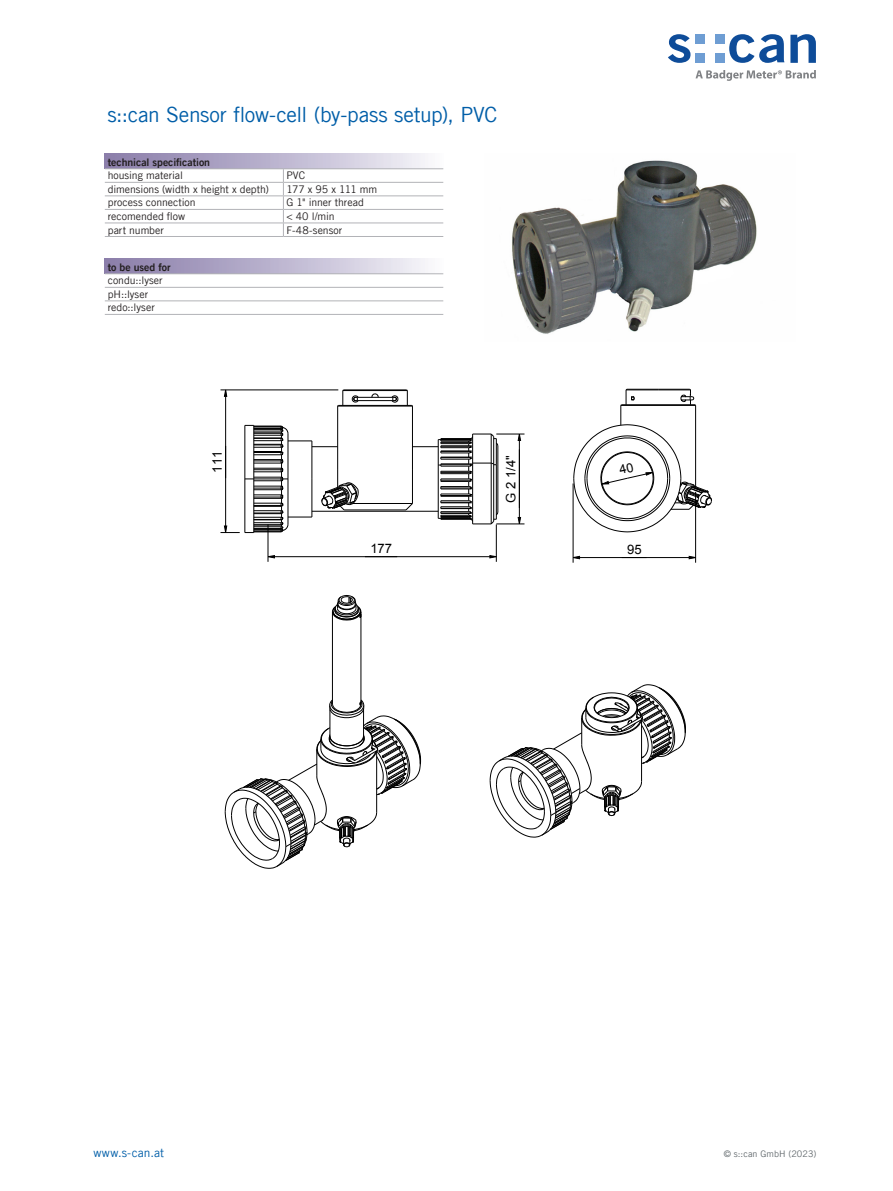
<style>
.page{position:relative;width:893px;height:1191px;background:#fff}
.page>*{position:absolute;margin:0;border:0;box-sizing:border-box;transform-origin:0 0}
.Produkttitel_Zubehör{font:21px "Trade Gothic LT Com";letter-spacing:-.015em;color:#015ea8}
.Masszeichnung{font:13.05px "Arial";color:#000}
.t1{font:12px "Trade Gothic LT Com";letter-spacing:.01em;color:#015ea8}
.Tabelle{font:10.5px "Trade Gothic LT Com";color:#231f20}
.Tabelle_Header{font:10.5px "Trade Gothic LT Com Bd 2";color:#231f20}
.Tabelle-2{font:10.5px "Trade Gothic LT Com";letter-spacing:-.035em;color:#231f20}
.t2{font:9px "Trade Gothic LT Com";letter-spacing:.01em;color:#62696d}
</style>
<div class="page">
<svg style="left:695px;top:70px;width:121px;height:11px"></svg>
<svg style="left:668px;top:34px;width:22px;height:29px"></svg>
<svg style="left:729px;top:34px;width:55px;height:29px"></svg>
<svg style="left:790px;top:34px;width:26px;height:29px"></svg>
<div style="left:695px;top:34px;width:10px;height:10px;background:#6e9dd3"></div>
<div style="left:715px;top:34px;width:9px;height:10px;background:#6e9dd3"></div>
<div style="left:695px;top:53px;width:10px;height:10px;background:#6e9dd3"></div>
<div style="left:715px;top:53px;width:9px;height:10px;background:#6e9dd3"></div>
<div style="left:105px;top:153px;width:338px;height:16px;background:linear-gradient(to right,#8678a7,#f6f5fa)"></div>
<hr style="left:105px;top:168px;width:178px;height:1px;background:#b2b3b7">
<hr style="left:283px;top:168px;width:160px;height:1px;background:#b2b3b7">
<hr style="left:105px;top:182px;width:178px;height:1px;background:#b2b3b7">
<hr style="left:283px;top:182px;width:160px;height:1px;background:#b2b3b7">
<hr style="left:105px;top:195px;width:178px;height:1px;background:#b2b3b7">
<hr style="left:283px;top:195px;width:160px;height:1px;background:#b2b3b7">
<hr style="left:105px;top:209px;width:178px;height:1px;background:#b2b3b7">
<hr style="left:283px;top:209px;width:160px;height:1px;background:#b2b3b7">
<hr style="left:105px;top:222px;width:178px;height:1px;background:#b2b3b7">
<hr style="left:283px;top:222px;width:160px;height:1px;background:#b2b3b7">
<svg style="left:283px;top:169px;width:1px;height:67px"></svg>
<hr style="left:105px;top:236px;width:178px;height:1px;background:#b2b3b7">
<hr style="left:283px;top:236px;width:160px;height:1px;background:#b2b3b7">
<div style="left:105px;top:258px;width:338px;height:16px;background:linear-gradient(to right,#8678a7,#f6f5fa)"></div>
<hr style="left:105px;top:273px;width:338px;height:1px;background:#b2b3b7">
<hr style="left:105px;top:287px;width:338px;height:1px;background:#b2b3b7">
<hr style="left:105px;top:300px;width:338px;height:1px;background:#b2b3b7">
<hr style="left:105px;top:314px;width:338px;height:1px;background:#b2b3b7">
<img style="left:512px;top:160px;width:245px;height:174px">
<hr style="left:357px;top:397px;width:36px;height:1px;background:#000">
<hr style="left:337px;top:406px;width:1px;height:64px;background:#000">
<hr style="left:343px;top:390px;width:64px;height:1px;background:#000">
<hr style="left:357px;top:400px;width:36px;height:1px;background:#000">
<svg style="left:406px;top:389px;width:7px;height:17px"></svg>
<hr style="left:338px;top:406px;width:74px;height:1px;background:#000">
<hr style="left:343px;top:389px;width:64px;height:1px;background:#000">
<hr style="left:353px;top:503px;width:59px;height:1px;background:#000">
<hr style="left:312px;top:511px;width:126px;height:1px;background:#000">
<hr style="left:412px;top:406px;width:1px;height:64px;background:#000">
<hr style="left:344px;top:509px;width:62px;height:1px;background:#000">
<svg style="left:337px;top:389px;width:7px;height:18px"></svg>
<svg style="left:371px;top:393px;width:8px;height:5px"></svg>
<hr style="left:338px;top:405px;width:74px;height:1px;background:#000">
<svg style="left:352px;top:395px;width:7px;height:8px"></svg>
<svg style="left:391px;top:395px;width:8px;height:8px"></svg>
<hr style="left:220px;top:390px;width:118px;height:1px;background:#000">
<hr style="left:225px;top:396px;width:1px;height:66px;background:#000">
<svg style="left:220px;top:425px;width:139px;height:108px"></svg>
<svg style="left:224px;top:390px;width:3px;height:6px"></svg>
<svg style="left:405px;top:433px;width:119px;height:91px"></svg>
<hr style="left:268px;top:524px;width:1px;height:38px;background:#000">
<hr style="left:496px;top:524px;width:1px;height:38px;background:#000">
<hr style="left:274px;top:556px;width:107px;height:1px;background:#000">
<hr style="left:381px;top:556px;width:109px;height:1px;background:#000">
<svg style="left:490px;top:555px;width:7px;height:3px"></svg>
<svg style="left:268px;top:555px;width:7px;height:3px"></svg>
<hr style="left:695px;top:492px;width:1px;height:70px;background:#000">
<hr style="left:573px;top:483px;width:1px;height:79px;background:#000">
<hr style="left:634px;top:557px;width:55px;height:1px;background:#000">
<hr style="left:579px;top:557px;width:55px;height:1px;background:#000">
<svg style="left:573px;top:556px;width:7px;height:3px"></svg>
<svg style="left:689px;top:556px;width:7px;height:3px"></svg>
<svg style="left:489px;top:684px;width:197px;height:153px"></svg>
<hr style="left:361px;top:612px;width:1px;height:92px;background:#000">
<hr style="left:332px;top:612px;width:1px;height:92px;background:#000">
<svg style="left:332px;top:595px;width:30px;height:25px"></svg>
<svg style="left:225px;top:699px;width:196px;height:170px"></svg>
<svg style="left:573px;top:388px;width:139px;height:144px"></svg>
<p class="Produkttitel_Zubehör" style="left:107px;top:102px;width:391px">s::can Sensor flow-cell (by-pass setup), PVC</p>
<p class="Tabelle_Header" style="left:108px;top:155px;width:104px">technical specification</p>
<p class="Tabelle" style="left:108px;top:169px;width:77px">housing material</p>
<p class="Tabelle" style="left:286px;top:169px;width:20px">PVC</p>
<p class="Tabelle" style="left:108px;top:183px;width:163px">dimensions (width x height x depth)</p>
<p class="Tabelle-2" style="left:286px;top:183px;width:92px">177 x 95 x 111 mm</p>
<p class="Tabelle" style="left:108px;top:196px;width:89px">process connection</p>
<p class="Tabelle" style="left:286px;top:196px;width:79px">G 1" inner thread</p>
<p class="Tabelle" style="left:108px;top:210px;width:79px">recomended flow</p>
<p class="Tabelle" style="left:286px;top:210px;width:50px">&lt; 40 l/min</p>
<p class="Tabelle" style="left:108px;top:223px;width:58px">part number</p>
<p class="Tabelle" style="left:286px;top:223px;width:57px">F-48-sensor</p>
<p class="Tabelle_Header" style="left:108px;top:260px;width:64px">to be used for</p>
<p class="Tabelle" style="left:108px;top:274px;width:56px">condu::lyser</p>
<p class="Tabelle" style="left:108px;top:288px;width:42px">pH::lyser</p>
<p class="Tabelle" style="left:108px;top:301px;width:49px">redo::lyser</p>
<p class="Masszeichnung" style="left:209px;top:473px;width:23px;rotate:-90deg">111</p>
<p class="Masszeichnung" style="left:502px;top:502px;width:49px;rotate:-90deg">G 2 1/4"</p>
<p class="Masszeichnung" style="left:370px;top:540px;width:23px">177</p>
<p class="Masszeichnung" style="left:627px;top:541px;width:16px">95</p>
<p class="t1" style="left:94px;top:1145px;width:72px">www.s-can.at</p>
<p class="t2" style="left:724px;top:1148px;width:94px">© s::can GmbH (2023)</p>
</div>
